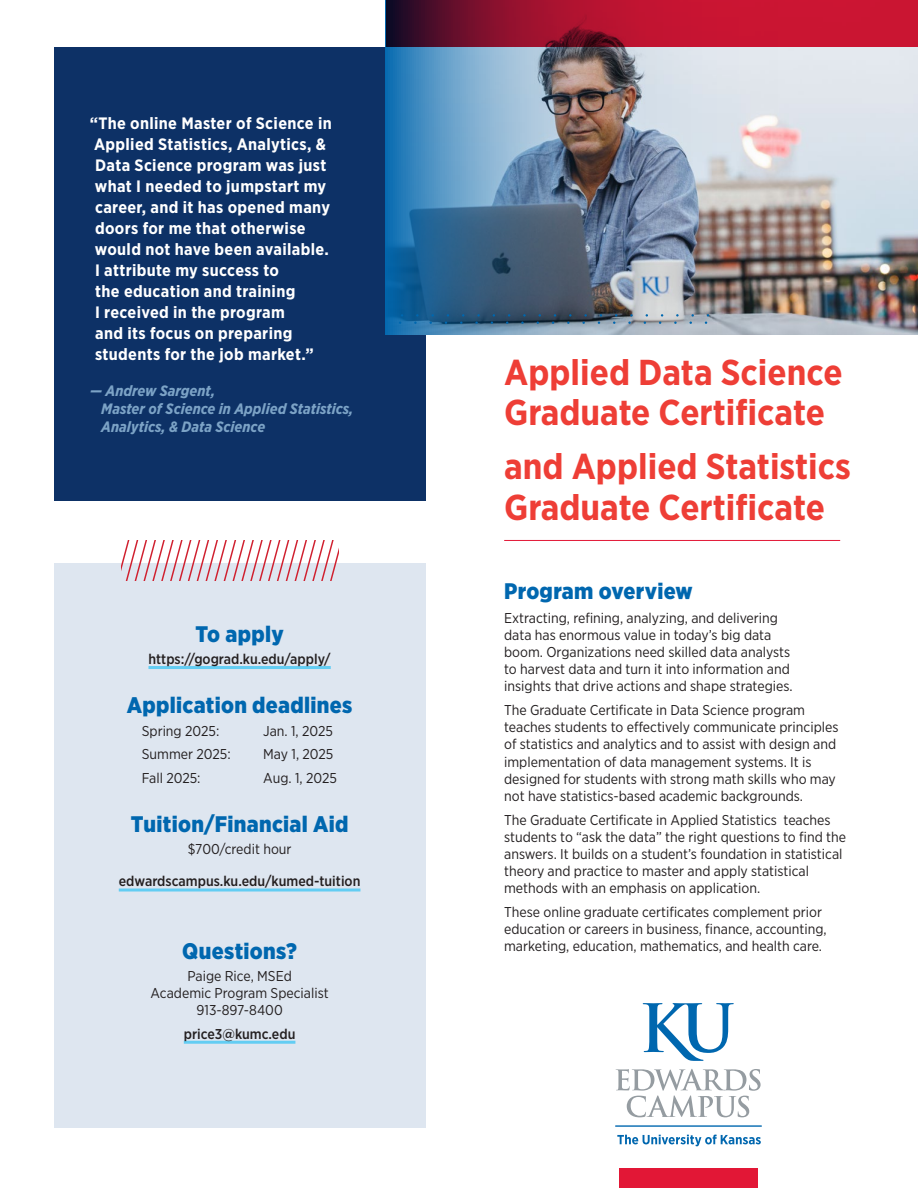
<style>
.page{position:relative;width:918px;height:1188px;background:#fff}
.page>*{position:absolute;margin:0;border:0;box-sizing:border-box;transform-origin:0 0}
.Degree{font:700 36px/40.5px "Gotham Narrow";color:#ee3e36}
.subhead{font:900 22.5px "Gotham Narrow";letter-spacing:.015em;color:#0067af}
.Subhead_-_Body{font:900 22.5px "Gotham Narrow";letter-spacing:.01em;color:#0067af}
.t1{font:700 16.5px/21px "Gotham Narrow";letter-spacing:.02em;color:#fff}
.Quote_Name{font:italic 700 15px/18px "Gotham Narrow";color:#7ca3c6}
.text{font:14.25px/17.1px "Gotham Narrow";color:#231f20}
.Links{font:500 14.25px "Gotham Narrow";color:#231f20}
.text-2{font:500 14.25px "Gotham Narrow";color:#231f20}
</style>
<div class="page">
<div style="left:619px;top:1168px;width:139px;height:20px;background:#e21736"></div>
<svg style="left:616px;top:1069px;width:145px;height:48px"></svg>
<svg style="left:643px;top:1003px;width:91px;height:58px"></svg>
<hr style="left:615px;top:1125px;width:147px;height:2px;background:#0067af">
<div style="left:54px;top:47px;width:371px;height:454px;background:#0d3166"></div>
<img style="left:386px;top:47px;width:532px;height:287px">
<div style="left:54px;top:563px;width:371px;height:564px;background:#dee6f0"></div>
<hr style="left:148px;top:666px;width:183px;height:3px;background:#63cdf3">
<hr style="left:119px;top:889px;width:241px;height:3px;background:#63cdf3">
<hr style="left:184px;top:1041px;width:111px;height:3px;background:#63cdf3">
<svg style="left:121px;top:541px;width:217px;height:39px"></svg>
<hr style="left:504px;top:540px;width:336px;height:1px;background:#e21736">
<svg style="left:386px;top:0;width:532px;height:47px;background:#a3122e"></svg>
<svg style="left:397px;top:313px;width:320px;height:13px;background:#56748c"></svg>
<svg style="left:617px;top:1135px;width:144px;height:12px"></svg>
<p class="t1" style="left:90px;top:113px;width:244px">“The online Master of Science in<br>Applied Statistics, Analytics, &amp;<br>Data Science program was just what I needed to jumpstart my career, and it has opened many doors for me that otherwise would not have been available.<br>I attribute my success to<br>the education and training<br>I received in the program<br>and its focus on preparing students for the job market.”</p>
<p class="Quote_Name" style="left:101px;top:382px;width:254px;text-indent:-11px">— Andrew Sargent,<br>Master of Science in Applied Statistics,<br>Analytics, &amp; Data Science</p>
<h2 class="subhead" style="left:196px;top:619px;width:90px">To apply</h2>
<p class="Links" style="left:148px;top:650px;width:184px">https://gograd.ku.edu/apply/</p>
<h2 class="subhead" style="left:127px;top:690px;width:227px">Application deadlines</h2>
<p class="text" style="left:142px;top:722px;width:79px">Spring 2025:</p>
<p class="text" style="left:263px;top:722px;width:71px">Jan. 1, 2025</p>
<p class="text" style="left:142px;top:746px;width:90px">Summer 2025:</p>
<p class="text" style="left:263px;top:746px;width:72px">May 1, 2025</p>
<p class="text" style="left:142px;top:769px;width:60px">Fall 2025:</p>
<p class="text" style="left:263px;top:769px;width:75px">Aug. 1, 2025</p>
<h2 class="subhead" style="left:131px;top:809px;width:219px">Tuition/Financial Aid</h2>
<p class="text" style="left:188px;top:840px;width:105px">$700/credit hour</p>
<p class="text-2" style="left:119px;top:871px;width:243px">edwardscampus.ku.edu/kumed-tuition</p>
<h2 class="subhead" style="left:182px;top:936px;width:116px">Questions?</h2>
<p class="text" style="left:151px;top:967px;width:180px;text-align:center">Paige Rice, MSEd<br>Academic Program Specialist<br>913-897-8400</p>
<p class="Links" style="left:184px;top:1025px;width:113px">price3@kumc.edu</p>
<h1 class="Degree" style="left:504px;top:352px;width:340px">Applied Data Science<br>Graduate Certificate</h1>
<h1 class="Degree" style="left:504px;top:446px;width:348px">and Applied Statistics<br>Graduate Certificate</h1>
<h2 class="Subhead_-_Body" style="left:504px;top:576px;width:190px">Program overview</h2>
<p class="text" style="left:504px;top:609px;width:290px">Extracting, refining, analyzing, and delivering data has enormous value in today’s big data boom. Organizations need skilled data analysts to harvest data and turn it into information and insights that drive actions and shape strategies.</p>
<p class="text" style="left:504px;top:701px;width:336px">The Graduate Certificate in Data Science program teaches students to effectively communicate principles of statistics and analytics and to assist with design and implementation of data management systems. It is designed for students with strong math skills who may not have statistics-based academic backgrounds.</p>
<p class="text" style="left:504px;top:811px;width:343px">The Graduate Certificate in Applied Statistics teaches students to “ask the data” the right questions to find the answers. It builds on a student’s foundation in statistical theory and practice to master and apply statistical methods with an emphasis on application.</p>
<p class="text" style="left:504px;top:903px;width:324px">These online graduate certificates complement prior education or careers in business, finance, accounting, marketing, education, mathematics, and health care.</p>
</div>
